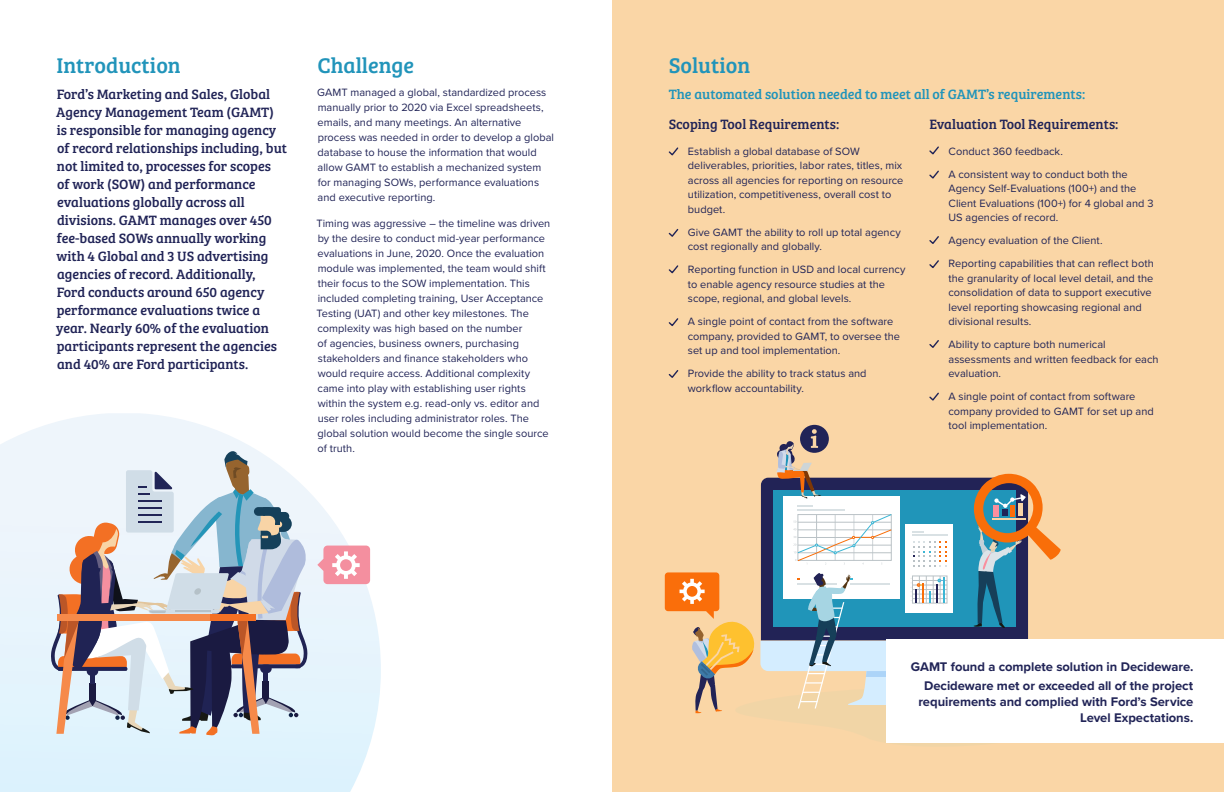
<style>
.page{position:relative;width:1224px;height:792px;background:#fff}
.page>*{position:absolute;margin:0;border:0;box-sizing:border-box;transform-origin:0 0}
.t1{font:22px "Bree Serif";color:#2194ba}
.t2{font:14px/18px "Bree Serif";color:#212457}
.t3{font:14px "Bree Serif";color:#2194ba}
.t4{font:700 13px/18.8px "Proxima Nova";letter-spacing:-.005em;color:#212457;text-align:right}
.t5{font:11px/15px "Proxima Nova";letter-spacing:.005em;color:#212457}
</style>
<div class="page">
<svg style="left:0;top:413px;width:381px;height:379px"></svg>
<div style="left:612px;top:0;width:612px;height:792px;background:#fad6a6"></div>
<svg style="left:665px;top:425px;width:396px;height:289px"></svg>
<hr style="left:992px;top:518px;width:34px;height:1px;background:#f9d5a6">
<svg style="left:668px;top:147px;width:11px;height:9px"></svg>
<svg style="left:929px;top:146px;width:10px;height:9px"></svg>
<svg style="left:668px;top:228px;width:11px;height:9px"></svg>
<svg style="left:929px;top:170px;width:10px;height:9px"></svg>
<svg style="left:668px;top:265px;width:11px;height:9px"></svg>
<svg style="left:929px;top:236px;width:10px;height:8px"></svg>
<svg style="left:668px;top:318px;width:11px;height:9px"></svg>
<svg style="left:929px;top:260px;width:10px;height:8px"></svg>
<svg style="left:668px;top:370px;width:11px;height:8px"></svg>
<svg style="left:929px;top:340px;width:10px;height:8px"></svg>
<svg style="left:929px;top:392px;width:10px;height:9px"></svg>
<div style="left:886px;top:639px;width:338px;height:104px;background:#fff"></div>
<svg style="left:317px;top:546px;width:53px;height:38px;background:#f4abb8"></svg>
<svg style="left:51px;top:450px;width:259px;height:286px;background:#bebdc3"></svg>
<h1 class="t1" style="left:56px;top:49px;width:126px">Introduction</h1>
<p class="t2" style="left:56px;top:84px;width:233px">Ford’s Marketing and Sales, Global Agency Management Team (GAMT) is responsible for managing agency of record relationships including, but not limited to, processes for scopes<br>of work (SOW) and performance evaluations globally across all divisions. GAMT manages over 450 fee-based SOWs annually working with 4 Global and 3 US advertising agencies of record. Additionally,<br>Ford conducts around 650 agency performance evaluations twice a year. Nearly 60% of the evaluation participants represent the agencies and 40% are Ford participants.</p>
<h1 class="t1" style="left:317px;top:49px;width:98px">Challenge</h1>
<p class="t5" style="left:317px;top:84px;width:238px">GAMT managed a global, standardized process manually prior to 2020 via Excel spreadsheets, emails, and many meetings. An alternative process was needed in order to develop a global database to house the information that would allow GAMT to establish a mechanized system for managing SOWs, performance evaluations and executive reporting.</p>
<p class="t5" style="left:316px;top:216px;width:235px">Timing was aggressive – the timeline was driven by the desire to conduct mid-year performance evaluations in June, 2020. Once the evaluation module was implemented, the team would shift their focus to the SOW implementation. This included completing training, User Acceptance Testing (UAT) and other key milestones. The complexity was high based on the number<br>of agencies, business owners, purchasing stakeholders and finance stakeholders who would require access. Additional complexity came into play with establishing user rights within the system e.g. read-only vs. editor and user roles including administrator roles. The global solution would become the single source of truth.</p>
<h1 class="t1" style="left:669px;top:49px;width:83px">Solution</h1>
<p class="t3" style="left:669px;top:84px;width:418px">The automated solution needed to meet all of GAMT’s requirements:</p>
<p class="t2" style="left:669px;top:114px;width:172px">Scoping Tool Requirements:</p>
<p class="t2" style="left:929px;top:114px;width:191px">Evaluation Tool Requirements:</p>
<p class="t5" style="left:688px;top:143px;width:217px;line-height:14.5px">Establish a global database of SOW deliverables, priorities, labor rates, titles, mix across all agencies for reporting on resource utilization, competitiveness, overall cost to budget.</p>
<p class="t5" style="left:688px;top:224px;width:214px;line-height:14.5px">Give GAMT the ability to roll up total agency cost regionally and globally.</p>
<p class="t5" style="left:688px;top:262px;width:219px;line-height:14.5px">Reporting function in USD and local currency to enable agency resource studies at the scope, regional, and global levels.</p>
<p class="t5" style="left:688px;top:314px;width:214px;line-height:14.5px">A single point of contact from the software company, provided to GAMT, to oversee the set up and tool implementation.</p>
<p class="t5" style="left:688px;top:366px;width:180px;line-height:14.5px">Provide the ability to track status and workflow accountability.</p>
<p class="t5" style="left:949px;top:139px;width:181px;line-height:23px">Conduct 360 feedback.<br>A consistent way to conduct both the</p>
<p class="t5" style="left:949px;top:181px;width:206px;line-height:14.5px">Agency Self-Evaluations (100+) and the<br>Client Evaluations (100+) for 4 global and 3<br>US agencies of record.</p>
<p class="t5" style="left:949px;top:228px;width:207px;line-height:23px">Agency evaluation of the Client.<br>Reporting capabilities that can reflect both</p>
<p class="t5" style="left:949px;top:270px;width:206px;line-height:14.5px">the granularity of local level detail, and the consolidation of data to support executive level reporting showcasing regional and divisional results.</p>
<p class="t5" style="left:949px;top:337px;width:212px;line-height:14.5px">Ability to capture both numerical assessments and written feedback for each evaluation.</p>
<p class="t5" style="left:949px;top:389px;width:207px;line-height:14.5px">A single point of contact from software company provided to GAMT for set up and tool implementation.</p>
<p class="t4" style="left:911px;top:658px;width:284px">GAMT found a complete solution in Decideware.<br>Decideware met or exceeded all of the project</p>
<p class="t4" style="left:918px;top:694px;width:277px;line-height:16px">requirements and complied with Ford’s Service<br>Level Expectations.</p>
</div>
